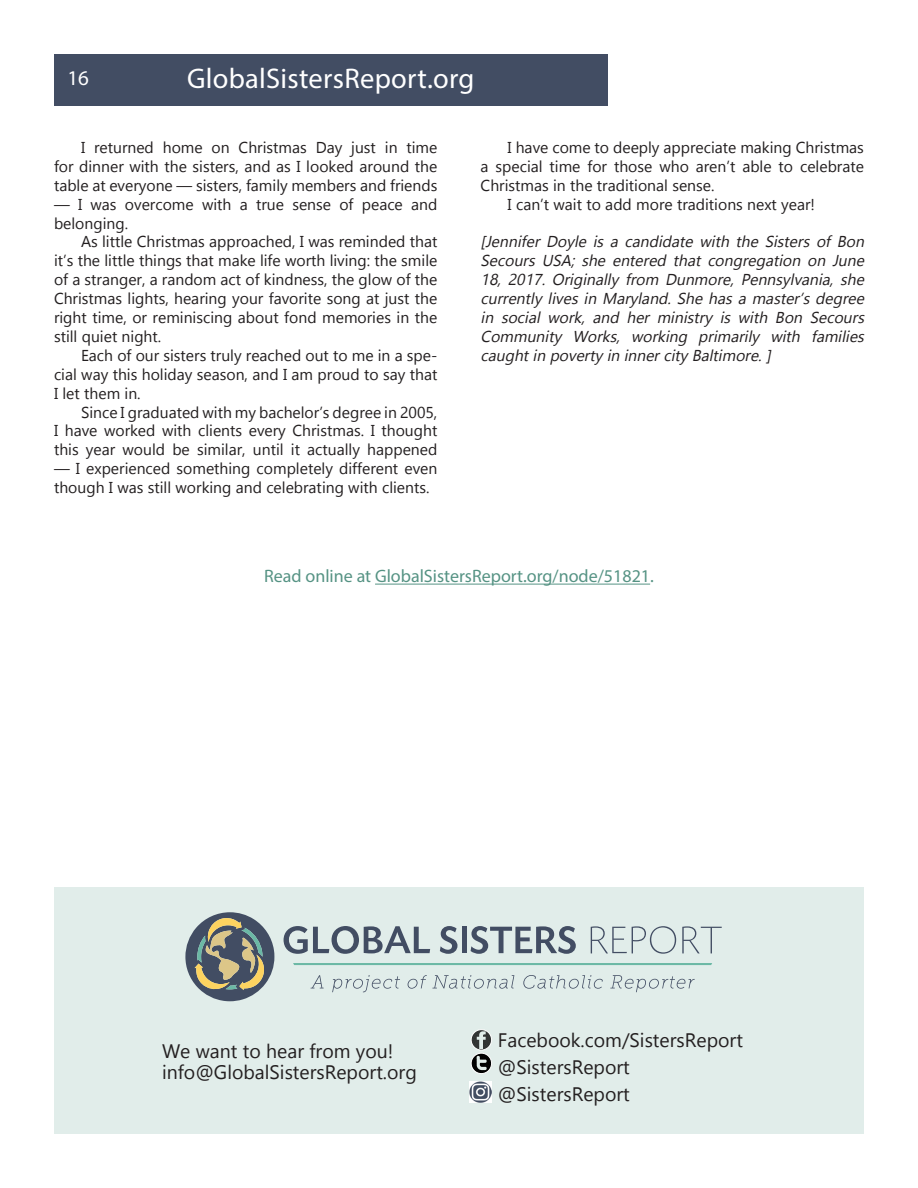
<style>
.page{position:relative;width:918px;height:1188px;background:#fff}
.page>*{position:absolute;margin:0;border:0;box-sizing:border-box;transform-origin:0 0}
.t1{font:28.5px "Myriad Pro";letter-spacing:.01em;color:#fff}
.t2{font:21px "Myriad Pro";color:#fff}
.t3{font:19.5px "Gadugi";color:#231f20}
.t4{font:18px "Myriad Pro";color:#569384}
.t5{font:15.75px/18.9px "Gadugi";color:#231f20;text-align:justify}
.t6{font:italic 15.75px/18.9px "Gadugi";color:#231f20;text-align:justify}
</style>
<div class="page">
<hr style="left:375px;top:584px;width:275px;height:1px;background:#569384">
<div style="left:54px;top:54px;width:554px;height:52px;background:#424d63"></div>
<div style="left:54px;top:888px;width:810px;height:246px;background:#e1edea"></div>
<img style="left:471px;top:1030px;width:21px;height:20px;border-radius:10px">
<div style="left:471px;top:1029px;width:21px;height:21px;border:1px solid #fff;border-radius:50%"></div>
<img style="left:471px;top:1053px;width:21px;height:21px;border-radius:10px">
<div style="left:471px;top:1053px;width:21px;height:21px;border:1px solid #fff;border-radius:50%"></div>
<img style="left:470px;top:1081px;width:21px;height:22px">
<svg style="left:284px;top:926px;width:146px;height:28px"></svg>
<svg style="left:440px;top:926px;width:17px;height:28px"></svg>
<div style="left:462px;top:927px;width:5px;height:26px;background:#424d63"></div>
<svg style="left:471px;top:926px;width:105px;height:28px"></svg>
<svg style="left:591px;top:926px;width:85px;height:28px"></svg>
<svg style="left:682px;top:926px;width:40px;height:27px"></svg>
<svg style="left:293px;top:963px;width:419px;height:2px"></svg>
<svg style="left:311px;top:975px;width:13px;height:13px"></svg>
<svg style="left:332px;top:975px;width:68px;height:17px"></svg>
<svg style="left:408px;top:975px;width:106px;height:14px"></svg>
<svg style="left:523px;top:975px;width:80px;height:14px"></svg>
<svg style="left:610px;top:975px;width:85px;height:17px"></svg>
<svg style="left:185px;top:912px;width:89px;height:89px"></svg>
<p class="t2" style="left:68px;top:65px;width:23px">16</p>
<p class="t1" style="left:187px;top:60px;width:289px">GlobalSistersReport.org</p>
<p class="t5" style="left:54px;top:138px;width:385px;text-indent:27px">I returned home on Christmas Day just in time for dinner with the sisters, and as I looked around the table at everyone — sisters, family members and friends</p>
<p class="t5" style="left:54px;top:195px;width:385px">— I was overcome with a true sense of peace and belonging.</p>
<p class="t5" style="left:54px;top:232px;width:385px;text-indent:27px">As little Christmas approached, I was reminded that it’s the little things that make life worth living: the smile of a stranger, a random act of kindness, the glow of the Christmas lights, hearing your favorite song at just the right time, or reminiscing about fond memories in the still quiet night.</p>
<p class="t5" style="left:54px;top:346px;width:385px;text-indent:27px">Each of our sisters truly reached out to me in a spe&shy;cial way this holiday season, and I am proud to say that I let them in.</p>
<p class="t5" style="left:54px;top:402px;width:385px;text-indent:27px">Since I graduated with my bachelor’s degree in 2005, I have worked with clients every Christmas. I thought this year would be similar, until it actually happened</p>
<p class="t5" style="left:54px;top:459px;width:385px">— I experienced something completely different even though I was still working and celebrating with clients.</p>
<p class="t5" style="left:481px;top:138px;width:385px;text-indent:27px">I have come to deeply appreciate making Christmas a special time for those who aren’t able to celebrate Christmas in the traditional sense.</p>
<p class="t5" style="left:508px;top:195px;width:309px">I can’t wait to add more traditions next year!</p>
<p class="t6" style="left:481px;top:232px;width:389px">[Jennifer Doyle is a candidate with the Sisters of Bon Secours USA; she entered that congregation on June 18, 2017. Originally from Dunmore, Pennsylvania, she currently lives in Maryland. She has a master’s degree in social work, and her ministry is with Bon Secours Community Works, working primarily with families caughtin poverty in innercity Baltimore.]</p>
<p class="t4" style="left:264px;top:565px;width:391px">Read online at GlobalSistersReport.org/node/51821.</p>
<p class="t3" style="left:162px;top:1039px;width:233px">We want to hear from you!</p>
<p class="t3" style="left:162px;top:1061px;width:256px">info@GlobalSistersReport.org</p>
<p class="t3" style="left:498px;top:1029px;width:247px">Facebook.com/SistersReport</p>
<p class="t3" style="left:498px;top:1056px;width:133px">@SistersReport</p>
<p class="t3" style="left:498px;top:1083px;width:133px">@SistersReport</p>
</div>
